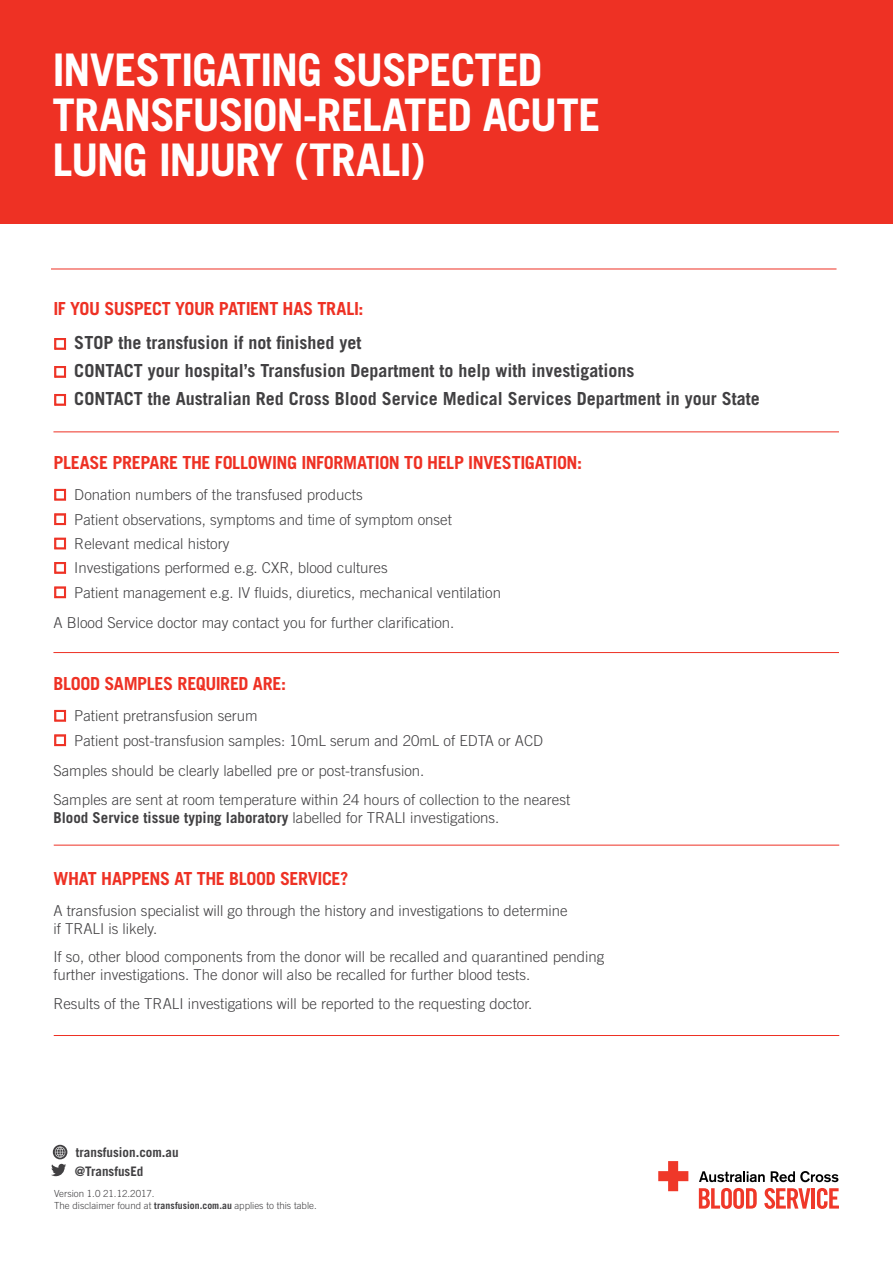
<style>
.page{position:relative;width:893px;height:1263px;background:#fff}
.page>*{position:absolute;margin:0;border:0;box-sizing:border-box;transform-origin:0 0}
.t1{font:700 45px/45px "Trade Gothic LT Std";letter-spacing:-.025em;color:#fff}
.t2{font:700 18px/28px "Trade Gothic LT Std";color:#414042}
.t3{font:700 18px "Trade Gothic LT Std";letter-spacing:-.02em;color:#ee3124}
.t4{font:300 15px/24.5px "Trade Gothic LT Std";color:#414042}
.t5{font:700 15px "Trade Gothic LT Std";color:#414042}
.t6{font:700 13.05px/18.8px "Trade Gothic LT Std";color:#414042}
.t7{font:300 9.75px/11.7px "Trade Gothic LT Std";color:#414042}
.s1{font-weight:300}
.s2{font-weight:700}
</style>
<div class="page">
<svg style="left:699px;top:1171px;width:66px;height:11px"></svg>
<svg style="left:771px;top:1171px;width:67px;height:11px"></svg>
<svg style="left:699px;top:1188px;width:58px;height:21px"></svg>
<svg style="left:764px;top:1188px;width:46px;height:21px"></svg>
<hr style="left:812px;top:1188px;width:3px;height:20px;background:#ef3829">
<svg style="left:817px;top:1188px;width:22px;height:21px"></svg>
<svg style="left:658px;top:1161px;width:30px;height:30px"></svg>
<svg style="left:51px;top:1164px;width:15px;height:12px"></svg>
<svg style="left:53px;top:1145px;width:14px;height:14px"></svg>
<svg style="left:55px;top:1146px;width:10px;height:11px"></svg>
<div style="left:0;top:0;width:893px;height:223px;background:#ee3124"></div>
<hr style="left:53px;top:431px;width:786px;height:1px;background:#ee3124">
<hr style="left:51px;top:269px;width:785px;height:1px;background:#ee3124">
<hr style="left:53px;top:652px;width:786px;height:1px;background:#ee3124">
<hr style="left:54px;top:845px;width:785px;height:1px;background:#ee3124">
<hr style="left:54px;top:1035px;width:785px;height:1px;background:#ee3124">
<svg style="left:54px;top:338px;width:12px;height:12px"></svg>
<svg style="left:54px;top:366px;width:12px;height:12px"></svg>
<svg style="left:54px;top:394px;width:12px;height:12px"></svg>
<svg style="left:54px;top:489px;width:12px;height:12px"></svg>
<svg style="left:54px;top:513px;width:12px;height:12px"></svg>
<svg style="left:54px;top:537px;width:12px;height:13px"></svg>
<svg style="left:54px;top:562px;width:12px;height:12px"></svg>
<svg style="left:54px;top:586px;width:12px;height:12px"></svg>
<svg style="left:54px;top:710px;width:12px;height:12px"></svg>
<svg style="left:54px;top:734px;width:12px;height:12px"></svg>
<h1 class="t1" style="left:52px;top:47px;width:550px">INVESTIGATING SUSPECTED<br>TRANSFUSION-RELATED ACUTE<br>LUNG INJURY (TRALI)</h1>
<p class="t3" style="left:53px;top:297px;width:312px">IF YOU SUSPECT YOUR PATIENT HAS TRALI:</p>
<p class="t2" style="left:74px;top:329px;width:687px">STOP the transfusion if not finished yet<br>CONTACT your hospital’s Transfusion Department to help with investigations<br>CONTACT the Australian Red Cross Blood Service Medical Services Department in your State</p>
<p class="t3" style="left:53px;top:452px;width:530px">PLEASE PREPARE THE FOLLOWING INFORMATION TO HELP INVESTIGATION:</p>
<p class="t4" style="left:74px;top:482px;width:428px">Donation numbers of the transfused products<br>Patient observations, symptoms and time of symptom onset Relevant medical history<br>Investigations performed e.g. CXR, blood cultures<br>Patient management e.g. IV fluids, diuretics, mechanical ventilation</p>
<p class="t4" style="left:53px;top:611px;width:402px">A Blood Service doctor may contact you for further clarification.</p>
<p class="t3" style="left:53px;top:673px;width:234px">BLOOD SAMPLES REQUIRED ARE:</p>
<p class="t4" style="left:74px;top:703px;width:470px">Patient pretransfusion serum<br>Patient post-transfusion samples: 10mL serum and 20mL of EDTA or ACD</p>
<p class="t4" style="left:53px;top:756px;width:518px;line-height:28.7px">Samples should be clearly labelled pre or post-transfusion.<br>Samples are sent at room temperature within 24 hours of collection to the nearest</p>
<p class="t5" style="left:53px;top:808px;width:447px">Blood Service tissue typing laboratory <span class="s1">labelled for TRALI investigations.</span></p>
<p class="t3" style="left:53px;top:867px;width:296px">WHAT HAPPENS AT THE BLOOD SERVICE?</p>
<p class="t4" style="left:53px;top:901px;width:516px;line-height:18px">A transfusion specialist will go through the history and investigations to determine if TRALI is likely.</p>
<p class="t4" style="left:53px;top:948px;width:552px;line-height:18px">If so, other blood components from the donor will be recalled and quarantined pending further investigations. The donor will also be recalled for further blood tests.</p>
<p class="t4" style="left:53px;top:991px;width:480px">Results of the TRALI investigations will be reported to the requesting doctor.</p>
<p class="t6" style="left:75px;top:1143px;width:105px">transfusion.com.au @TransfusEd</p>
<p class="t7" style="left:54px;top:1188px;width:264px">Version 1.0 21.12.2017.<br>The disclaimer found at <span class="s2">transfusion.com.au</span> applies to this table.</p>
</div>
